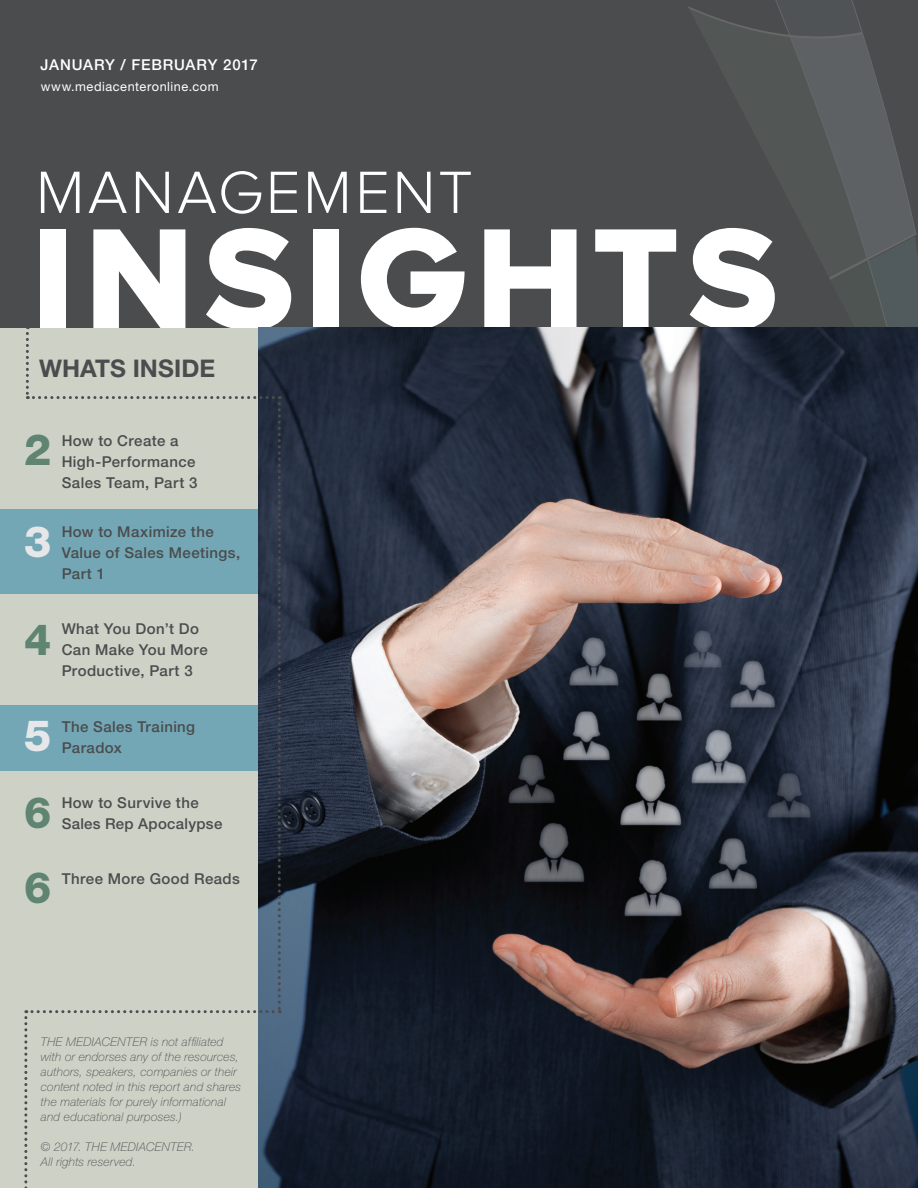
<style>
.page{position:relative;width:918px;height:1188px;background:#fff}
.page>*{position:absolute;margin:0;border:0;box-sizing:border-box;transform-origin:0 0}
.t1{font:148.5px "Proxima Nova A Extrabld";letter-spacing:.065em;color:#fff}
.t2{font:300 61.8px "Proxima Nova A";letter-spacing:.05em;color:#fff}
.t3{font:800 43.2px "Helvetica Neue LT Pro";color:#5f8472}
.t4{font:800 43.2px "Helvetica Neue LT Pro";color:#e6e7e9}
.t5{font:700 24.3px "Helvetica Neue LT Pro";color:#4b4c4d}
.t6{font:500 15px/21px "Helvetica Neue LT Pro";letter-spacing:.025em;color:#4b4c4d}
.t7{font:500 15px "Helvetica Neue LT Pro";letter-spacing:.05em;color:#fff}
.t8{font:12.75px "Helvetica Neue LT Pro";letter-spacing:.04em;color:#fff}
.t9{font:italic 100 12px/15px "Helvetica Neue LT Pro";letter-spacing:.025em;color:#4b4c4d}
</style>
<div class="page">
<div style="left:0;top:0;width:918px;height:400px;background:#4b4c4d"></div>
<svg style="left:668px;top:0;width:250px;height:328px"></svg>
<div style="left:0;top:328px;width:259px;height:860px;background:#cdd1c6"></div>
<div style="left:0;top:705px;width:258px;height:66px;background:#73a7b6"></div>
<div style="left:0;top:509px;width:258px;height:85px;background:#73a7b6"></div>
<img style="left:281px;top:328px;width:637px;height:860px">
<svg style="left:24px;top:327px;width:257px;height:861px"></svg>
<p class="t7" style="left:40px;top:56px;width:219px">JANUARY / FEBRUARY 2017</p>
<p class="t8" style="left:41px;top:79px;width:179px">www.mediacenteronline.com</p>
<h2 class="t2" style="left:36px;top:158px;width:439px">MANAGEMENT</h2>
<h1 class="t1" style="left:32px;top:193px;width:748px">INSIGHTS</h1>
<h3 class="t5" style="left:39px;top:354px;width:178px">WHATS INSIDE</h3>
<h3 class="t3" style="left:24px;top:424px;width:29px">2</h3>
<h3 class="t4" style="left:24px;top:516px;width:29px">3</h3>
<p class="t6" style="left:62px;top:430px;width:137px">How to Create a<br>High-Performance<br>Sales Team, Part 3</p>
<p class="t6" style="left:62px;top:521px;width:180px">How to Maximize the<br>Value of Sales Meetings,<br>Part 1</p>
<h3 class="t3" style="left:24px;top:614px;width:29px">4</h3>
<p class="t6" style="left:62px;top:618px;width:147px">What You Don’t Do<br>Can Make You More<br>Productive, Part 3</p>
<h3 class="t4" style="left:24px;top:710px;width:29px">5</h3>
<p class="t6" style="left:62px;top:716px;width:135px">The Sales Training<br>Paradox</p>
<h3 class="t3" style="left:24px;top:787px;width:29px">6</h3>
<p class="t6" style="left:62px;top:792px;width:162px">How to Survive the<br>Sales Rep Apocalypse</p>
<h3 class="t3" style="left:24px;top:862px;width:29px">6</h3>
<p class="t6" style="left:62px;top:868px;width:180px">Three More Good Reads</p>
<p class="t9" style="left:41px;top:1035px;width:202px">THE MEDIACENTER is not affiliated with or endorses any of the resources, authors, speakers, companies or their content noted in this report and shares the materials for purely informational and educational purposes.)</p>
<p class="t9" style="left:41px;top:1140px;width:156px">© 2017. THE MEDIACENTER.<br>All rights reserved.</p>
</div>
